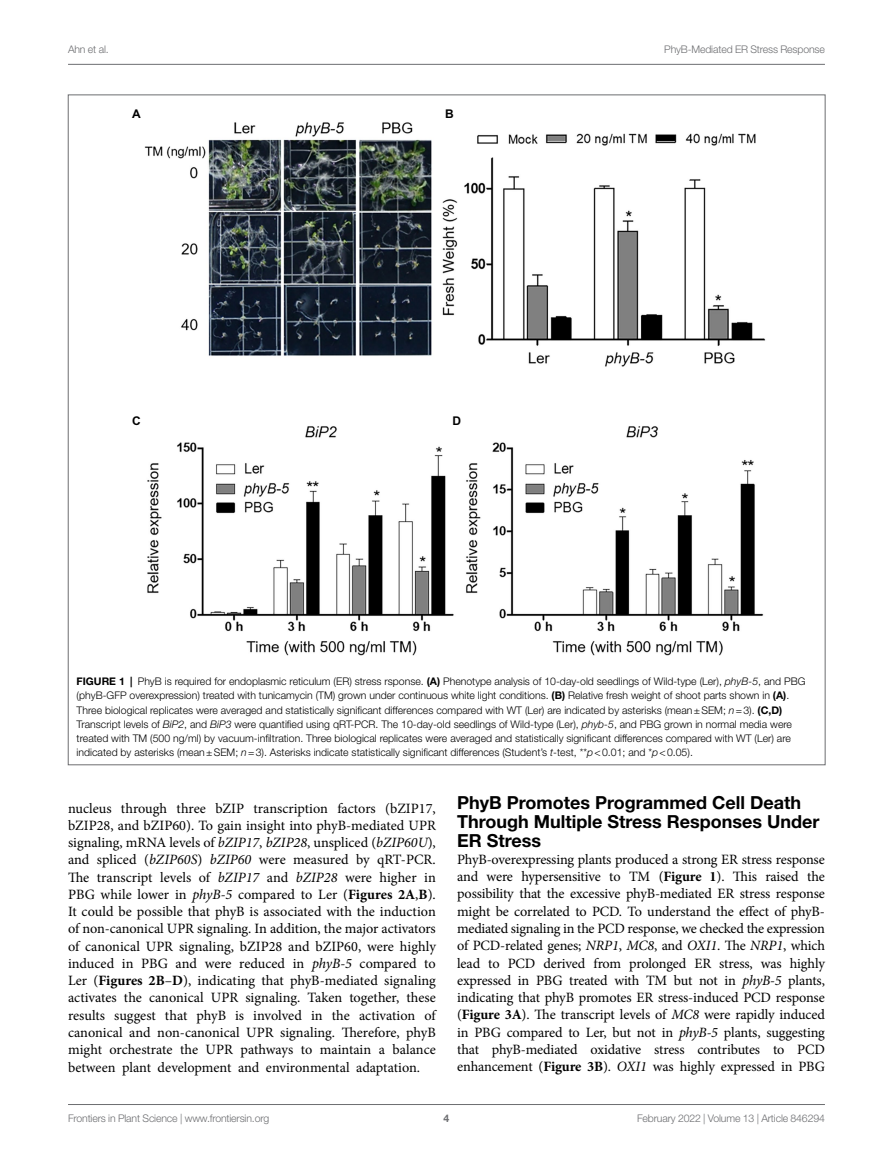
<style>
.page{position:relative;width:893px;height:1170px;background:#fff}
.page>*{position:absolute;margin:0;border:0;box-sizing:border-box;transform-origin:0 0}
.HEAD_2{font:700 18px/18.8px "Helvetica Neue LT Std";color:#000}
.TEXT_FLUSH{font:14.25px/17.2px "Minion Pro";letter-spacing:-.01em;color:#000;text-align:justify}
.t1{font:700 12px "Arial";color:#000}
.FIG_LEG{font:300 10.5px/14.2px "Helvetica Neue LT Std";color:#000}
.t2{font:300 10.5px "Helvetica Neue LT Std";letter-spacing:-.015em;color:#6d6e71}
.t3{font:700 10.5px "Helvetica Neue LT Std";color:#6d6e71}
.s1{font-weight:700}
.s2{font-style:italic}
</style>
<div class="page">
<hr style="left:68px;top:64px;width:757px;height:1px;background:#6d6e71">
<hr style="left:68px;top:1104px;width:757px;height:1px;background:#6d6e71">
<img style="left:144px;top:122px;width:622px;height:533px">
<p class="t2" style="left:68px;top:42px;width:42px">Ahn et al.</p>
<p class="t2" style="left:664px;top:42px;width:162px">PhyB-Mediated ER Stress Response</p>
<p class="t1" style="left:132px;top:105px;width:10px">A</p>
<p class="t1" style="left:445px;top:105px;width:10px">B</p>
<p class="t1" style="left:132px;top:412px;width:10px">C</p>
<p class="t1" style="left:453px;top:412px;width:10px">D</p>
<p class="FIG_LEG" style="left:77px;top:674px;width:730px"><span class="s1">FIGURE 1 |</span> PhyB is required for endoplasmic reticulum (ER) stress rsponse. <span class="s1">(A)</span> Phenotype analysis of 10-day-old seedlings of Wild-type (Ler), <span class="s2">phyB-5</span>, and PBG (phyB-GFP overexpression) treated with tunicamycin (TM) grown under continuous white light conditions. <span class="s1">(B)</span> Relative fresh weight of shoot parts shown in <span class="s1">(A)</span>.<br>Three biological replicates were averaged and statistically significant differences compared with WT (Ler) are indicated by asterisks (mean±SEM; <span class="s2">n</span>=3). <span class="s1">(C,D)<br></span>Transcript levels of <span class="s2">BiP2</span>, and <span class="s2">BiP3</span> were quantified using qRT-PCR. The 10-day-old seedlings of Wild-type (Ler), <span class="s2">phyb-5</span>, and PBG grown in normal media were treated with TM (500 ng/ml) by vacuum-infiltration. Three biological replicates were averaged and statistically significant differences compared with WT (Ler) are indicated by asterisks (mean±SEM; <span class="s2">n</span>=3). Asterisks indicate statistically significant differences (Student’s <span class="s2">t</span>-test, **<span class="s2">p</span>&lt;0.01; and *<span class="s2">p</span>&lt;0.05).</p>
<p class="TEXT_FLUSH" style="left:68px;top:799px;width:369px">nucleus through three bZIP transcription factors (bZIP17, bZIP28, and bZIP60). To gain insight into phyB-mediated UPR signaling, mRNA levels of <span class="s2">bZIP17</span>, <span class="s2">bZIP28</span>, unspliced (<span class="s2">bZIP60U</span>), and spliced (<span class="s2">bZIP60S</span>) <span class="s2">bZIP60</span> were measured by qRT-PCR.<br>The transcript levels of <span class="s2">bZIP17</span> and <span class="s2">bZIP28</span> were higher in PBG while lower in <span class="s2">phyB-5</span> compared to Ler (<span class="s1">Figures 2A</span>,<span class="s1">B</span>).<br>It could be possible that phyB is associated with the induction of non-canonical UPR signaling. In addition, the major activators of canonical UPR signaling, bZIP28 and bZIP60, were highly induced in PBG and were reduced in <span class="s2">phyB-5</span> compared to Ler (<span class="s1">Figures 2B</span>–<span class="s1">D</span>), indicating that phyB-mediated signaling activates the canonical UPR signaling. Taken together, these results suggest that phyB is involved in the activation of canonical and non-canonical UPR signaling. Therefore, phyB might orchestrate the UPR pathways to maintain a balance between plant development and environmental adaptation.</p>
<p class="HEAD_2" style="left:457px;top:793px;width:364px">PhyB Promotes Programmed Cell Death<br>Through Multiple Stress Responses Under<br>ER Stress</p>
<p class="TEXT_FLUSH" style="left:457px;top:850px;width:369px">PhyB-overexpressing plants produced a strong ER stress response and were hypersensitive to TM (<span class="s1">Figure 1</span>). This raised the possibility that the excessive phyB-mediated ER stress response might be correlated to PCD. To understand the effect of phyB&shy;mediated signaling in the PCD response, we checked the expression of PCD-related genes; <span class="s2">NRP1</span>, <span class="s2">MC8</span>, and <span class="s2">OXI1</span>. The <span class="s2">NRP1</span>, which lead to PCD derived from prolonged ER stress, was highly expressed in PBG treated with TM but not in <span class="s2">phyB-5</span> plants, indicating that phyB promotes ER stress-induced PCD response (<span class="s1">Figure 3A</span>). The transcript levels of <span class="s2">MC8</span> were rapidly induced in PBG compared to Ler, but not in <span class="s2">phyB-5</span> plants, suggesting that phyB-mediated oxidative stress contributes to PCD enhancement (<span class="s1">Figure 3B</span>). <span class="s2">OXI1</span> was highly expressed in PBG</p>
<p class="t2" style="left:68px;top:1111px;width:203px">Frontiers in Plant Science | www.frontiersin.org</p>
<p class="t3" style="left:444px;top:1111px;width:7px">4</p>
<p class="t2" style="left:637px;top:1111px;width:189px">February 2022 | Volume 13 | Article 846294</p>
</div>
